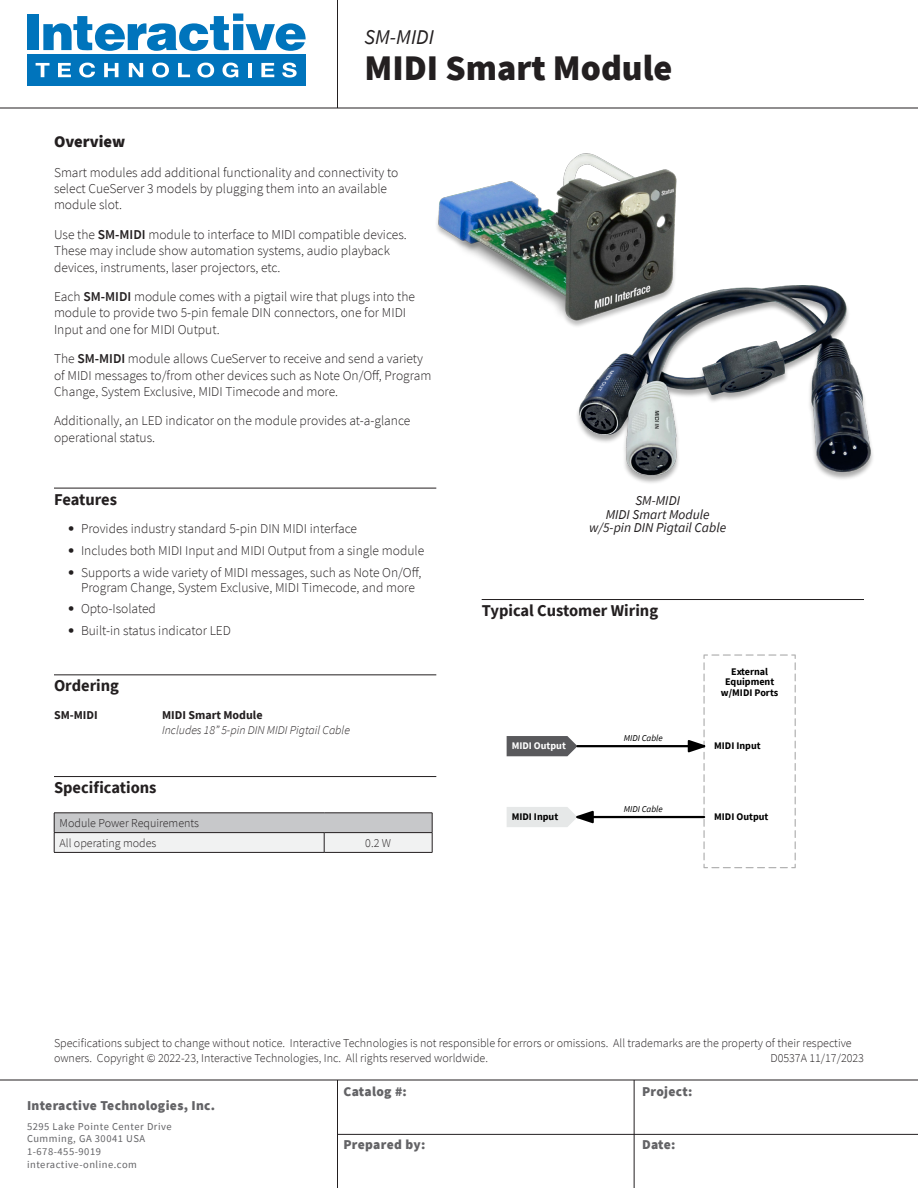
<style>
.page{position:relative;width:918px;height:1188px;background:#fff}
.page>*{position:absolute;margin:0;border:0;box-sizing:border-box;transform-origin:0 0}
.t1{font:900 36px "Source Sans Pro";color:#231f20}
.t2{font:italic 21px "Source Sans Pro";color:#231f20}
.Body_Header_w_Top_Rule{font:700 16.5px "Source Sans Pro";color:#231f20}
.Body_Header{font:900 16.5px "Source Sans Pro";color:#231f20}
.Body_Text{font:300 13.5px/16.2px "Source Sans Pro";color:#231f20}
.t3{font:900 13.5px "Source Sans Pro";letter-spacing:.025em;color:#636366}
.t4{font:italic 13.5px "Source Sans Pro";color:#231f20}
.Body_Text-2{font:300 12px/14.4px "Source Sans Pro";color:#231f20}
.Price_Item{font:italic 300 12px/14.4px "Source Sans Pro";color:#231f20}
.Price_Item-2{font:700 12px "Source Sans Pro";color:#231f20}
.t5{font:10.5px "Source Sans Pro";letter-spacing:.05em;color:#636366}
.t6{font:700 10.2px/10.2px "Source Sans Pro";color:#000;text-align:center}
.t7{font:700 10.2px "Source Sans Pro";color:#fff}
.t8{font:italic 9px "Source Sans Pro";color:#000}
.s1{font-weight:600}
.s2{font-family:"Helvetica Neue";font-weight:700;font-size:21px}
.s3{font-weight:700;font-style:normal}
</style>
<div class="page">
<img style="left:577px;top:285px;width:296px;height:198px">
<div style="left:27px;top:14px;width:11px;height:36px;background:#0074bc"></div>
<svg style="left:43px;top:14px;width:263px;height:37px"></svg>
<div style="left:27px;top:54px;width:279px;height:32px;background:#0074bc"></div>
<svg style="left:36px;top:63px;width:14px;height:14px"></svg>
<svg style="left:58px;top:63px;width:13px;height:14px"></svg>
<svg style="left:79px;top:63px;width:16px;height:15px"></svg>
<svg style="left:104px;top:63px;width:14px;height:14px"></svg>
<svg style="left:129px;top:63px;width:14px;height:14px"></svg>
<svg style="left:152px;top:63px;width:17px;height:15px"></svg>
<svg style="left:178px;top:63px;width:12px;height:14px"></svg>
<svg style="left:197px;top:63px;width:17px;height:15px"></svg>
<svg style="left:223px;top:63px;width:15px;height:15px"></svg>
<hr style="left:248px;top:63px;width:4px;height:14px;background:#fff">
<svg style="left:261px;top:63px;width:13px;height:14px"></svg>
<svg style="left:282px;top:63px;width:15px;height:15px"></svg>
<hr style="left:0;top:108px;width:918px;height:1px;background:#231f20">
<hr style="left:337px;top:0;width:1px;height:108px;background:#231f20">
<hr style="left:0;top:1080px;width:918px;height:1px;background:#231f20">
<hr style="left:337px;top:1134px;width:581px;height:1px;background:#231f20">
<hr style="left:337px;top:1080px;width:1px;height:108px;background:#231f20">
<hr style="left:634px;top:1080px;width:1px;height:108px;background:#231f20">
<hr style="left:54px;top:488px;width:382px;height:1px;background:#231f20">
<hr style="left:54px;top:674px;width:382px;height:1px;background:#231f20">
<hr style="left:54px;top:776px;width:382px;height:1px;background:#231f20">
<hr style="left:54px;top:852px;width:270px;height:1px;background:#231f20">
<hr style="left:324px;top:852px;width:108px;height:1px;background:#231f20">
<svg style="left:54px;top:813px;width:379px;height:39px"></svg>
<img style="left:437px;top:153px;width:265px;height:185px">
<hr style="left:482px;top:599px;width:382px;height:1px;background:#231f20">
<svg style="left:507px;top:736px;width:71px;height:20px"></svg>
<svg style="left:507px;top:807px;width:87px;height:20px"></svg>
<svg style="left:688px;top:654px;width:108px;height:214px"></svg>
<hr style="left:576px;top:816px;width:129px;height:2px;background:#000">
<hr style="left:576px;top:745px;width:129px;height:2px;background:#000">
<p class="t2" style="left:364px;top:24px;width:71px">SM-MIDI</p>
<p class="t1" style="left:364px;top:43px;width:309px">MIDI Smart Module</p>
<p class="Body_Header" style="left:54px;top:130px;width:73px">Overview</p>
<p class="Body_Text" style="left:54px;top:165px;width:346px">Smart modules add additional functionality and connectivity to select CueServer 3 models by plugging them into an available module slot.</p>
<p class="Body_Text" style="left:54px;top:227px;width:354px">Use the <span class="s1">SM-MIDI</span> module to interface to MIDI compatible devices.<br>These may include show automation systems, audio playback devices, instruments, laser projectors, etc.</p>
<p class="Body_Text" style="left:54px;top:289px;width:363px">Each <span class="s1">SM-MIDI</span> module comes with a pigtail wire that plugs into the module to provide two 5-pin female DIN connectors, one for MIDI<br>Input and one for MIDI Output.</p>
<p class="Body_Text" style="left:54px;top:351px;width:379px">The <span class="s1">SM-MIDI</span> module allows CueServer to receive and send a variety of MIDI messages to/from other devices such as Note On/Off, Program<br>Change, System Exclusive, MIDI Timecode and more.</p>
<p class="Body_Text" style="left:54px;top:413px;width:358px">Additionally, an LED indicator on the module provides at-a-glance operational status.</p>
<p class="Body_Header_w_Top_Rule" style="left:54px;top:488px;width:65px">Features</p>
<p class="Body_Text" style="left:68px;top:521px;width:291px"><span class="s2">•</span> Provides industry standard 5-pin DIN MIDI interface</p>
<p class="Body_Text" style="left:68px;top:542px;width:358px"><span class="s2">•</span> Includes both MIDI Input and MIDI Output from a single module</p>
<p class="Body_Text" style="left:68px;top:565px;width:355px;line-height:15px;text-align:center"><span class="s2">•</span> Supports a wide variety of MIDI messages, such as Note On/Off,<br>Program Change, System Exclusive, MIDI Timecode, and more</p>
<p class="Body_Text" style="left:68px;top:601px;width:90px"><span class="s2">•</span> Opto-Isolated</p>
<p class="Body_Text" style="left:68px;top:623px;width:165px"><span class="s2">•</span> Built-in status indicator LED</p>
<p class="Body_Header_w_Top_Rule" style="left:54px;top:675px;width:67px">Ordering</p>
<p class="Price_Item-2" style="left:54px;top:707px;width:45px">SM-MIDI</p>
<p class="Price_Item" style="left:162px;top:708px;width:190px"><span class="s3">MIDI Smart Module<br></span>Includes 18” 5-pin DIN MIDI Pigtail Cable</p>
<p class="Body_Header_w_Top_Rule" style="left:54px;top:776px;width:104px">Specifications</p>
<p class="Body_Text-2" style="left:60px;top:816px;width:141px">Module Power Requirements</p>
<p class="Body_Text-2" style="left:60px;top:836px;width:98px">All operating modes</p>
<p class="Body_Text-2" style="left:365px;top:836px;width:27px">0.2 W</p>
<p class="t4" style="left:635px;top:492px;width:46px">SM-MIDI</p>
<p class="t4" style="left:606px;top:506px;width:106px">MIDI Smart Module</p>
<p class="t4" style="left:589px;top:519px;width:139px">w/5-pin DIN Pigtail Cable</p>
<p class="Body_Header_w_Top_Rule" style="left:482px;top:599px;width:178px">Typical Customer Wiring</p>
<p class="t6" style="left:721px;top:667px;width:59px">External<br>Equipment w/MIDI Ports</p>
<p class="t8" style="left:624px;top:732px;width:41px">MIDI Cable</p>
<p class="t7" style="left:512px;top:739px;width:56px">MIDI Output</p>
<p class="t6" style="left:714px;top:740px;width:48px">MIDI Input</p>
<p class="t8" style="left:624px;top:803px;width:41px">MIDI Cable</p>
<p class="t6" style="left:512px;top:811px;width:48px">MIDI Input</p>
<p class="t6" style="left:714px;top:811px;width:56px">MIDI Output</p>
<p class="Body_Text-2" style="left:54px;top:1036px;width:799px">Specifications subject to change without notice. Interactive Technologies is not responsible for errors or omissions. All trademarks are the property of their respective owners. Copyright © 2022-23, Interactive Technologies, Inc. All rights reserved worldwide.</p>
<p class="Body_Text-2" style="left:770px;top:1050px;width:95px">D0537A 11/17/2023</p>
<p class="t3" style="left:27px;top:1097px;width:190px">Interactive Technologies, Inc.</p>
<p class="t5" style="left:27px;top:1120px;width:146px">5295 Lake Pointe Center Drive</p>
<p class="t5" style="left:27px;top:1132px;width:120px">Cumming, GA 30041 USA</p>
<p class="t5" style="left:27px;top:1145px;width:76px">1-678-455-9019</p>
<p class="t5" style="left:27px;top:1157px;width:112px">interactive-online.com</p>
<p class="t3" style="left:343px;top:1082px;width:65px">Catalog #:</p>
<p class="t3" style="left:642px;top:1082px;width:52px">Project:</p>
<p class="t3" style="left:343px;top:1135px;width:83px">Prepared by:</p>
<p class="t3" style="left:642px;top:1135px;width:35px">Date:</p>
</div>
